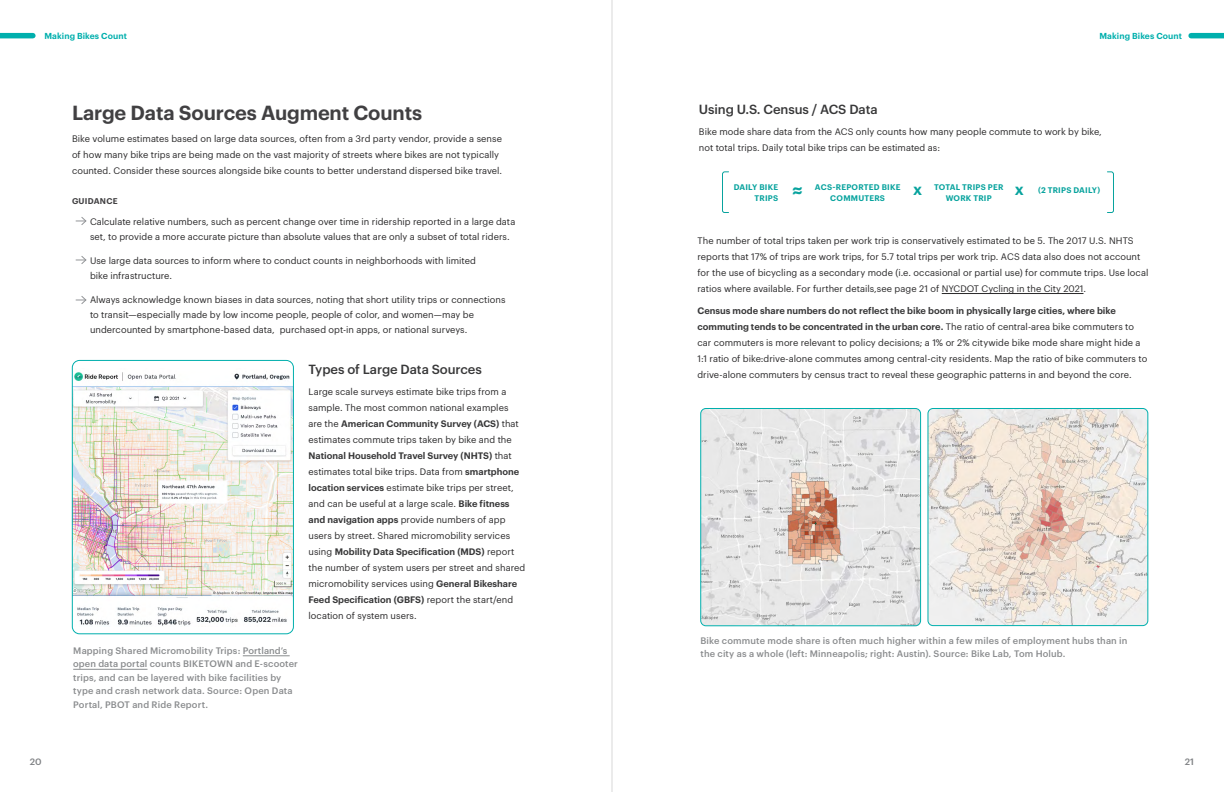
<style>
.page{position:relative;width:1224px;height:792px;background:#fff}
.page>*{position:absolute;margin:0;border:0;box-sizing:border-box;transform-origin:0 0}
.t1{font:600 20px "Graphik";letter-spacing:-.005em;color:#414042}
.t2{font:600 19.4px "Graphik";color:#08a39e}
.t3{font:600 15.8px "Graphik";color:#08a39e}
.t4{font:500 13px "Graphik";letter-spacing:-.005em;color:#383839}
.t5{font:9.2px/16px "Graphik";letter-spacing:.005em;color:#292829}
.t6{font:500 9.2px/13.5px "Graphik";letter-spacing:.015em;color:#8a8c8e}
.t7{font:500 9.1px "Graphik";color:#808285}
.t8{font:600 8.5px "Graphik";letter-spacing:.01em;color:#00afad}
.t9{font:600 8.2px "Graphik";letter-spacing:.03em;color:#414042}
.t10{font:600 8px/11px "Graphik";letter-spacing:.025em;color:#08a39e;text-align:center}
.s1{font-weight:600;color:#383839}
</style>
<div class="page">
<div style="left:0;top:33px;width:33px;height:5px;background:#00afad"></div>
<div style="left:1191px;top:33px;width:33px;height:5px;background:#00afad"></div>
<hr style="left:612px;top:0;width:1px;height:792px;background:#d9d9d9">
<svg style="left:76px;top:217px;width:11px;height:8px"></svg>
<svg style="left:76px;top:256px;width:11px;height:8px"></svg>
<svg style="left:76px;top:296px;width:11px;height:8px"></svg>
<img style="left:74px;top:372px;width:218px;height:254px">
<div style="left:72px;top:360px;width:222px;height:274px;border:1px solid #00afad;border-radius:7px"></div>
<hr style="left:243px;top:656px;width:47px;height:1px;background:#8a8c8e">
<hr style="left:73px;top:669px;width:75px;height:1px;background:#8a8c8e">
<svg style="left:722px;top:171px;width:7px;height:42px"></svg>
<svg style="left:1107px;top:171px;width:7px;height:42px"></svg>
<hr style="left:942px;top:293px;width:141px;height:1px;background:#292829">
<img style="left:928px;top:408px;width:220px;height:218px">
<div style="left:928px;top:408px;width:220px;height:218px;border:1px solid #00afad;border-radius:5px"></div>
<img style="left:701px;top:408px;width:220px;height:218px">
<div style="left:701px;top:408px;width:220px;height:218px;border:1px solid #00afad;border-radius:5px"></div>
<p class="t8" style="left:44px;top:29px;width:84px">Making Bikes Count</p>
<p class="t8" style="left:1100px;top:29px;width:84px">Making Bikes Count</p>
<h3 class="t4" style="left:699px;top:100px;width:180px">Using U.S. Census / ACS Data</h3>
<p class="t5" style="left:699px;top:123px;width:404px">Bike mode share data from the ACS only counts how many people commute to work by bike, not total trips. Daily total bike trips can be estimated as:</p>
<h2 class="t2" style="left:792px;top:175px;width:12px">≈</h2>
<h3 class="t3" style="left:913px;top:177px;width:11px">x</h3>
<h3 class="t3" style="left:1015px;top:177px;width:11px">x</h3>
<h1 class="t1" style="left:72px;top:97px;width:352px">Large Data Sources Augment Counts</h1>
<p class="t5" style="left:72px;top:130px;width:432px">Bike volume estimates based on large data sources, often from a 3rd party vendor, provide a sense of how many bike trips are being made on the vast majority of streets where bikes are not typically counted. Consider these sources alongside bike counts to better understand dispersed bike travel.</p>
<p class="t9" style="left:72px;top:194px;width:47px">GUIDANCE</p>
<p class="t5" style="left:90px;top:213px;width:427px;line-height:15px">Calculate relative numbers, such as percent change over time in ridership reported in a large data set, to provide a more accurate picture than absolute values that are only a subset of total riders.</p>
<p class="t5" style="left:90px;top:252px;width:387px;line-height:15px">Use large data sources to inform where to conduct counts in neighborhoods with limited bike infrastructure.</p>
<p class="t5" style="left:90px;top:291px;width:417px;line-height:15px">Always acknowledge known biases in data sources, noting that short utility trips or connections to transit—especially made by low income people, people of color, and women—may be undercounted by smartphone-based data, purchased opt-in apps, or national surveys.</p>
<p class="t10" style="left:734px;top:181px;width:46px;text-align:right">DAILY BIKE<br>TRIPS</p>
<p class="t10" style="left:815px;top:181px;width:87px">ACS-REPORTED BIKE<br>COMMUTERS</p>
<p class="t10" style="left:934px;top:181px;width:71px">TOTAL TRIPS PER<br>WORK TRIP</p>
<p class="t10" style="left:1038px;top:184px;width:64px">(2 TRIPS DAILY)</p>
<p class="t5" style="left:698px;top:231px;width:452px">The number of total trips taken per work trip is conservatively estimated to be 5. The 2017 U.S. NHTS reports that 17% of trips are work trips, for 5.7 total trips per work trip. ACS data also does not account for the use of bicycling as a secondary mode (i.e. occasional or partial use) for commute trips. Use local ratios where available. For further details,see page 21 of NYCDOT Cycling in the City 2021.</p>
<p class="t5" style="left:698px;top:302px;width:451px"><span class="s1">Census mode share numbers do not reflect the bike boom in physically large cities, where bike commuting tends to be concentrated in the urban core.</span> The ratio of central-area bike commuters to car commuters is more relevant to policy decisions; a 1% or 2% citywide bike mode share might hide a 1:1 ratio of bike:drive-alone commutes among central-city residents. Map the ratio of bike commuters to</p>
<h3 class="t4" style="left:309px;top:360px;width:175px">Types of Large Data Sources</h3>
<p class="t5" style="left:698px;top:366px;width:436px">drive-alone commuters by census tract to reveal these geographic patterns in and beyond the core.</p>
<p class="t5" style="left:309px;top:383px;width:218px">Large scale surveys estimate bike trips from a sample. The most common national examples<br>are the <span class="s1">American Community Survey (ACS)</span> that estimates commute trips taken by bike and the <span class="s1">National Household Travel Survey (NHTS)</span> that estimates total bike trips. Data from <span class="s1">smartphone location services</span> estimate bike trips per street, and can be useful at a large scale. <span class="s1">Bike fitness and navigation apps</span> provide numbers of app users by street. Shared micromobility services using <span class="s1">Mobility Data Specification (MDS)</span> report the number of system users per street and shared micromobility services using <span class="s1">General Bikeshare Feed Specification (GBFS)</span> report the start/end location of system users.</p>
<p class="t6" style="left:701px;top:633px;width:429px">Bike commute mode share is often much higher within a few miles of employment hubs than in the city as a whole (left: Minneapolis; right: Austin). Source: Bike Lab, Tom Holub.</p>
<p class="t6" style="left:73px;top:643px;width:226px">Mapping Shared Micromobility Trips: Portland’s open data portal counts BIKETOWN and E-scooter trips, and can be layered with bike facilities by type and crash network data. Source: Open Data Portal, PBOT and Ride Report.</p>
<p class="t7" style="left:30px;top:755px;width:13px">20</p>
<p class="t7" style="left:1185px;top:755px;width:11px">21</p>
</div>
